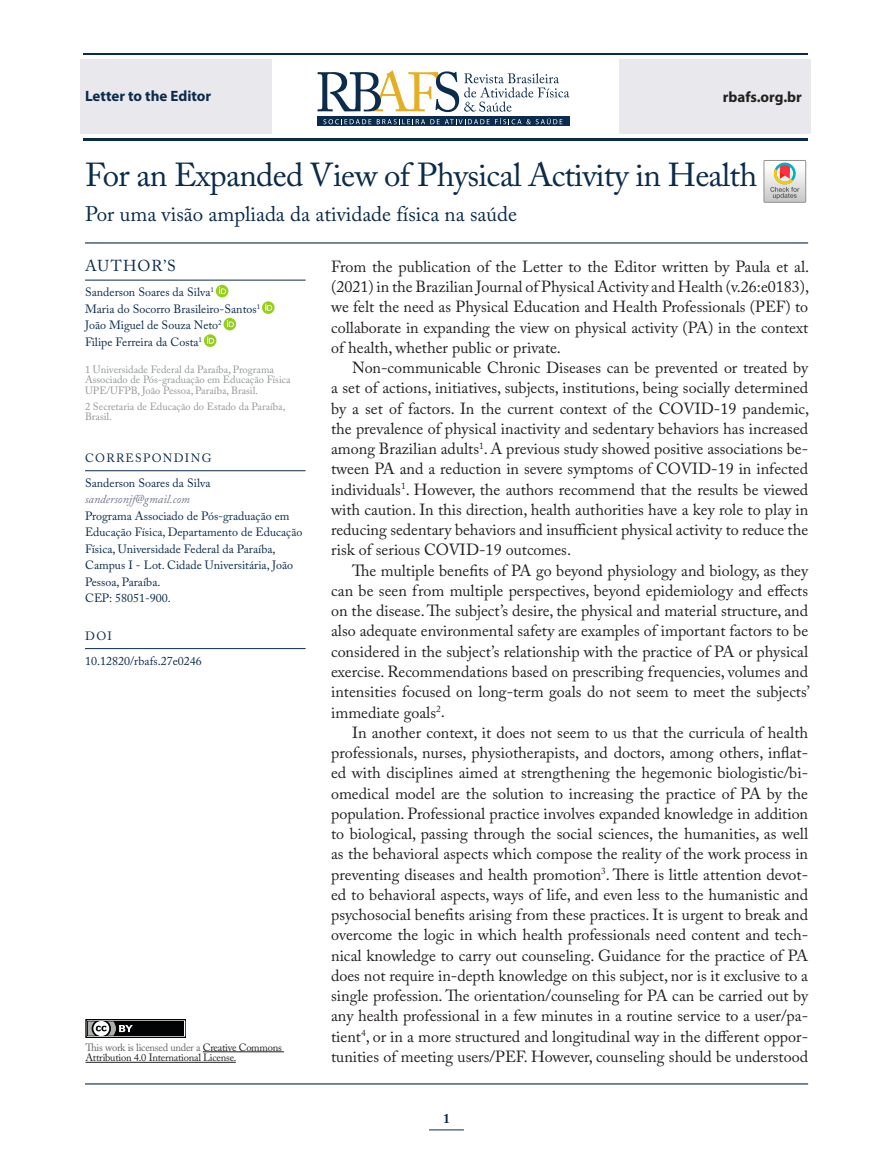
<style>
.page{position:relative;width:893px;height:1170px;background:#fff}
.page>*{position:absolute;margin:0;border:0;box-sizing:border-box;transform-origin:0 0}
.t1{font:33px "Adobe Caslon Pro";letter-spacing:-.025em;color:#0b2b4b}
.t2{font:21px "Adobe Caslon Pro";color:#0b2b4b}
.t3{font:16.05px/20.2px "Adobe Caslon Pro";color:#231f20;text-align:justify}
.t4{font:15.75px "Adobe Caslon Pro";letter-spacing:.065em;color:#0b2b4b}
.t5{font:700 15px "Myriad Pro";color:#0b2b4b}
.t6{font:700 15px "Myriad Pro";color:#231f20}
.t7{font:700 13.5px "Adobe Caslon Pro";color:#0b2b4b}
.t8{font:12px/16.5px "Adobe Caslon Pro";color:#0b2b4b}
.t9{font:italic 12px "Adobe Caslon Pro";color:#72768d}
.t10{font:10.5px/10.5px "Adobe Caslon Pro";color:#949698}
.t11{font:10.5px/10.5px "Adobe Caslon Pro";letter-spacing:-.02em;color:#231f20}
.s1{color:#636466}
</style>
<div class="page">
<div style="left:619px;top:59px;width:192px;height:75px;background:#e9e9ed"></div>
<div style="left:80px;top:59px;width:192px;height:75px;background:#e9e9ed"></div>
<hr style="left:83px;top:53px;width:725px;height:2px;background:#0b2b4b">
<hr style="left:83px;top:138px;width:725px;height:2px;background:#0b2b4b">
<svg style="left:318px;top:117px;width:252px;height:9px"></svg>
<svg style="left:323px;top:119px;width:48px;height:5px"></svg>
<svg style="left:377px;top:118px;width:185px;height:6px"></svg>
<svg style="left:318px;top:70px;width:251px;height:42px"></svg>
<svg style="left:764px;top:160px;width:42px;height:42px"></svg>
<hr style="left:429px;top:1129px;width:35px;height:1px;background:#0b2b4b">
<div style="left:86px;top:1019px;width:100px;height:18px;background:#ababac"></div>
<div style="left:85px;top:1018px;width:101px;height:19px;border:1px solid #020304"></div>
<div style="left:88px;top:1021px;width:96px;height:14px;background:#020304"></div>
<svg style="left:85px;top:1018px;width:48px;height:20px"></svg>
<hr style="left:203px;top:1051px;width:81px;height:1px;background:#231f20">
<hr style="left:85px;top:1061px;width:151px;height:1px;background:#231f20">
<hr style="left:85px;top:242px;width:723px;height:1px;background:#0b2b4b">
<hr style="left:85px;top:280px;width:221px;height:1px;background:#0b2b4b">
<hr style="left:85px;top:470px;width:221px;height:1px;background:#0b2b4b">
<hr style="left:85px;top:648px;width:221px;height:1px;background:#0b2b4b">
<svg style="left:216px;top:285px;width:12px;height:12px"></svg>
<svg style="left:262px;top:301px;width:13px;height:13px"></svg>
<svg style="left:224px;top:318px;width:12px;height:12px"></svg>
<svg style="left:204px;top:334px;width:12px;height:13px"></svg>
<hr style="left:85px;top:1083px;width:723px;height:1px;background:#0b2b4b">
<p class="t5" style="left:85px;top:88px;width:128px">Letter to the Editor</p>
<p class="t6" style="left:723px;top:88px;width:81px">rbafs.org.br</p>
<h1 class="t1" style="left:85px;top:155px;width:674px">For an Expanded View of Physical Activity in Health</h1>
<h2 class="t2" style="left:85px;top:201px;width:433px">Por uma visão ampliada da atividade física na saúde</h2>
<p class="t4" style="left:85px;top:256px;width:92px">AUTHOR’S</p>
<p class="t8" style="left:85px;top:284px;width:177px">Sanderson Soares da Silva<sup>1<br></sup>Maria do Socorro Brasileiro-Santos<sup>1<br></sup>João Miguel de Souza Neto<sup>2<br></sup>Filipe Ferreira da Costa<sup>1</sup></p>
<p class="t10" style="left:85px;top:364px;width:207px">1 Universidade Federal da Paraíba, Programa<br>Associado de Pós-graduação em Educação Física<br>UPE/UFPB, João Pessoa, Paraíba, Brasil.</p>
<p class="t10" style="left:85px;top:400px;width:202px">2 Secretaria de Educação do Estado da Paraíba,<br>Brasil.</p>
<p class="t8" style="left:85px;top:445px;width:128px;line-height:25px">CORRESPONDING<br>Sanderson Soares da Silva</p>
<p class="t9" style="left:85px;top:492px;width:106px">sandersonjf@gmail.com</p>
<p class="t8" style="left:85px;top:507px;width:219px">Programa Associado de Pós-graduação em Educação Física, Departamento de Educação Física, Universidade Federal da Paraíba, Campus I - Lot. Cidade Universitária, João Pessoa, Paraíba.<br>CEP: 58051-900.</p>
<p class="t8" style="left:85px;top:623px;width:118px;line-height:25px">DOI<br>10.12820/rbafs.27e0246</p>
<p class="t3" style="left:331px;top:256px;width:480px">From the publication of the Letter to the Editor written by Paula et al. (2021) in the Brazilian Journal of Physical Activity and Health (v.26:e0183), we felt the need as Physical Education and Health Professionals (PEF) to collaborate in expanding the view on physical activity (PA) in the context of health, whether public or private.</p>
<p class="t3" style="left:331px;top:357px;width:480px;text-indent:21px">Non-communicable Chronic Diseases can be prevented or treated by a set of actions, initiatives, subjects, institutions, being socially determined by a set of factors. In the current context of the COVID-19 pandemic, the prevalence of physical inactivity and sedentary behaviors has increased among Brazilian adults<sup>1</sup>. A previous study showed positive associations be&shy;tween PA and a reduction in severe symptoms of COVID-19 in infected individuals<sup>1</sup>. However, the authors recommend that the results be viewed with caution. In this direction, health authorities have a key role to play in reducing sedentary behaviors and insufficient physical activity to reduce the risk of serious COVID-19 outcomes.</p>
<p class="t3" style="left:331px;top:560px;width:480px;text-indent:21px">The multiple benefits of PA go beyond physiology and biology, as they can be seen from multiple perspectives, beyond epidemiology and effects on the disease. The subject’s desire, the physical and material structure, and also adequate environmental safety are examples of important factors to be considered in the subject’s relationship with the practice of PA or physical exercise. Recommendations based on prescribing frequencies, volumes and intensities focused on long-term goals do not seem to meet the subjects’ immediate goals<sup>2</sup>.</p>
<p class="t3" style="left:331px;top:722px;width:479px;text-indent:21px">In another context, it does not seem to us that the curricula of health professionals, nurses, physiotherapists, and doctors, among others, inflat&shy;ed with disciplines aimed at strengthening the hegemonic biologistic/bi&shy;omedical model are the solution to increasing the practice of PA by the population. Professional practice involves expanded knowledge in addition to biological, passing through the social sciences, the humanities, as well as the behavioral aspects which compose the reality of the work process in preventing diseases and health promotion<sup>3</sup>. There is little attention devot&shy;ed to behavioral aspects, ways of life, and even less to the humanistic and psychosocial benefits arising from these practices. It is urgent to break and overcome the logic in which health professionals need content and tech&shy;nical knowledge to carry out counseling. Guidance for the practice of PA does not require in-depth knowledge on this subject, nor is it exclusive to a single profession. The orientation/counseling for PA can be carried out by any health professional in a few minutes in a routine service to a user/pa&shy;tient<sup>4</sup>, or in a more structured and longitudinal way in the different oppor&shy;tunities of meeting users/PEF. However, counseling should be understood</p>
<p class="t11" style="left:85px;top:1041px;width:198px"><span class="s1">This work is licensed under a</span> Creative Commons<br>Attribution 4.0 International License.</p>
<p class="t7" style="left:443px;top:1110px;width:8px">1</p>
</div>
